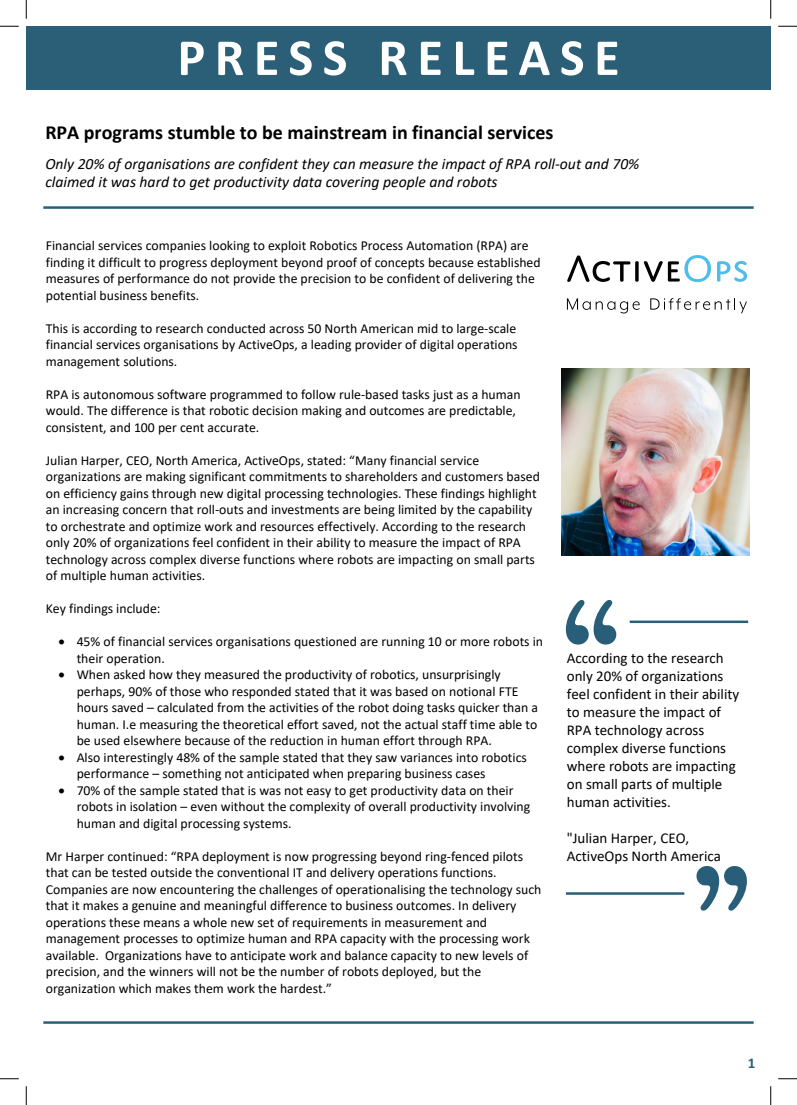
<style>
.page{position:relative;width:797px;height:1105px;background:#fff}
.page>*{position:absolute;margin:0;border:0;box-sizing:border-box;transform-origin:0 0}
.t1{font:700 52.5px "Calibri";letter-spacing:.18em;color:#fff}
.t2{font:700 20px "Calibri";color:#000}
.t3{font:italic 15.62px/18.8px "Calibri";color:#000}
.t4{font:15px/18px "Calibri";color:#000}
.t5{font:700 15px "Calibri";color:#2a5f77}
.t6{font:13.75px/16.5px "Calibri";color:#000}
</style>
<div class="page">
<div style="left:26px;top:26px;width:744px;height:64px;background:#2a5f77"></div>
<hr style="left:43px;top:206px;width:710px;height:3px;background:#2a5f77">
<svg style="left:668px;top:255px;width:43px;height:27px"></svg>
<svg style="left:717px;top:261px;width:30px;height:21px"></svg>
<svg style="left:567px;top:255px;width:95px;height:27px"></svg>
<svg style="left:567px;top:298px;width:72px;height:15px"></svg>
<svg style="left:650px;top:298px;width:97px;height:15px"></svg>
<hr style="left:43px;top:1021px;width:710px;height:3px;background:#2a5f77">
<svg style="left:0;top:25px;width:19px;height:2px"></svg>
<svg style="left:778px;top:25px;width:19px;height:2px"></svg>
<svg style="left:0;top:1078px;width:19px;height:1px"></svg>
<svg style="left:778px;top:1078px;width:19px;height:1px"></svg>
<svg style="left:25px;top:0;width:2px;height:19px"></svg>
<svg style="left:25px;top:1086px;width:2px;height:19px"></svg>
<svg style="left:770px;top:0;width:1px;height:19px"></svg>
<svg style="left:770px;top:1086px;width:1px;height:19px"></svg>
<svg style="left:566px;top:600px;width:50px;height:44px"></svg>
<hr style="left:629px;top:620px;width:119px;height:3px;background:#2a5f77">
<svg style="left:696px;top:866px;width:51px;height:45px"></svg>
<hr style="left:566px;top:892px;width:118px;height:3px;background:#2a5f77">
<img style="left:562px;top:368px;width:187px;height:188px">
<p class="t1" style="left:177px;top:24px;width:444px">PRESS RELEASE</p>
<p class="t2" style="left:45px;top:118px;width:509px">RPA programs stumble to be mainstream in financial services</p>
<p class="t3" style="left:45px;top:153px;width:595px">Only 20% of organisations are confident they can measure the impact of RPA roll-out and 70% claimed it was hard to get productivity data covering people and robots</p>
<p class="t6" style="left:46px;top:237px;width:496px">Financial services companies looking to exploit Robotics Process Automation (RPA) are finding it difficult to progress deployment beyond proof of concepts because established measures of performance do not provide the precision to be confident of delivering the potential business benefits.</p>
<p class="t6" style="left:46px;top:320px;width:473px;text-align:justify">This is according to research conducted across 50 North American mid to large-scale financial services organisations by ActiveOps, a leading provider of digital operations management solutions.</p>
<p class="t6" style="left:46px;top:386px;width:476px">RPA is autonomous software programmed to follow rule-based tasks just as a human would. The difference is that robotic decision making and outcomes are predictable, consistent, and 100 per cent accurate.</p>
<p class="t6" style="left:46px;top:452px;width:495px">Julian Harper, CEO, North America, ActiveOps, stated: “Many financial service organizations are making significant commitments to shareholders and customers based on efficiency gains through new digital processing technologies. These findings highlight an increasing concern that roll-outs and investments are being limited by the capability to orchestrate and optimize work and resources effectively. According to the research only 20% of organizations feel confident in their ability to measure the impact of RPA technology across complex diverse functions where robots are impacting on small parts of multiple human activities.</p>
<p class="t6" style="left:46px;top:600px;width:116px">Key findings include:</p>
<p class="t6" style="left:77px;top:633px;width:468px;text-indent:-18px">• 45% of financial services organisations questioned are running 10 or more robots in their operation.</p>
<p class="t6" style="left:77px;top:666px;width:463px;text-indent:-18px">• When asked how they measured the productivity of robotics, unsurprisingly perhaps, 90% of those who responded stated that it was based on notional FTE hours saved – calculated from the activities of the robot doing tasks quicker than a human. I.e measuring the theoretical effort saved, not the actual staff time able to be used elsewhere because of the reduction in human effort through RPA.</p>
<p class="t6" style="left:77px;top:749px;width:451px;text-indent:-18px">• Also interestingly 48% of the sample stated that they saw variances into robotics performance – something not anticipated when preparing business cases</p>
<p class="t6" style="left:77px;top:782px;width:455px;text-indent:-18px">• 70% of the sample stated that is was not easy to get productivity data on their robots in isolation – even without the complexity of overall productivity involving human and digital processing systems.</p>
<p class="t6" style="left:46px;top:848px;width:497px">Mr Harper continued: “RPA deployment is now progressing beyond ring-fenced pilots that can be tested outside the conventional IT and delivery operations functions.<br>Companies are now encountering the challenges of operationalising the technology such that it makes a genuine and meaningful difference to business outcomes. In delivery operations these means a whole new set of requirements in measurement and management processes to optimize human and RPA capacity with the processing work available. Organizations have to anticipate work and balance capacity to new levels of precision, and the winners will not be the number of robots deployed, but the organization which makes them work the hardest.”</p>
<p class="t4" style="left:567px;top:648px;width:174px">According to the research only 20% of organizations feel confident in their ability to measure the impact of<br>RPA technology across complex diverse functions where robots are impacting on small parts of multiple human activities.</p>
<p class="t4" style="left:567px;top:828px;width:156px">"Julian Harper, CEO,<br>ActiveOps North America</p>
<p class="t5" style="left:748px;top:1053px;width:9px">1</p>
</div>
